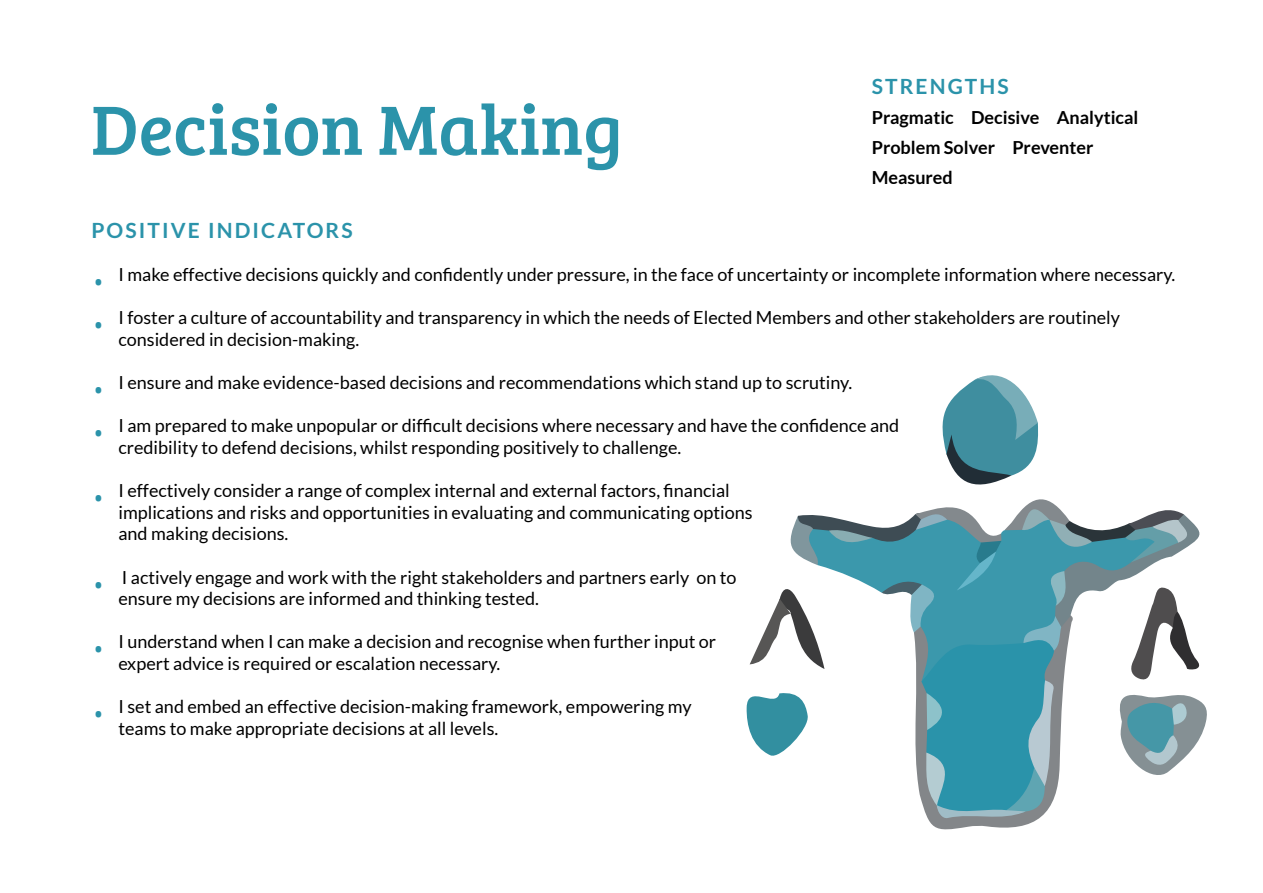
<style>
.page{position:relative;width:1263px;height:893px;background:#fff}
.page>*{position:absolute;margin:0;border:0;box-sizing:border-box;transform-origin:0 0}
.t1{font:72px "Bree Serif";color:#2b93aa}
.t2{font:700 21px "Lato";letter-spacing:.1em;color:#2b93aa}
.t3{font:18px/21.6px "Lato";color:#000}
.t4{font:700 18px/30.2px "Lato";color:#000}
.s1{font-family:"Open Sans";font-weight:300;font-size:37.5px;color:#2b93aa}
</style>
<div class="page">
<svg style="left:746px;top:375px;width:461px;height:455px"></svg>
<h1 class="t1" style="left:91px;top:77px;width:533px">Decision Making</h1>
<p class="t2" style="left:872px;top:74px;width:139px">STRENGTHS</p>
<p class="t4" style="left:872px;top:102px;width:268px">Pragmatic Decisive Analytical<br>Problem Solver Preventer<br>Measured</p>
<p class="t2" style="left:91px;top:218px;width:263px">POSITIVE INDICATORS</p>
<p class="t3" style="left:91px;top:264px;width:1085px"><span class="s1">•</span> I make effective decisions quickly and confidently under pressure, in the face of uncertainty or incomplete information where necessary.</p>
<p class="t3" style="left:118px;top:307px;width:1003px;text-indent:-27px"><span class="s1">•</span> I foster a culture of accountability and transparency in which the needs of Elected Members and other stakeholders are routinely considered in decision-making.</p>
<p class="t3" style="left:91px;top:372px;width:762px"><span class="s1">•</span> I ensure and make evidence-based decisions and recommendations which stand up to scrutiny.</p>
<p class="t3" style="left:118px;top:415px;width:782px;text-indent:-27px"><span class="s1">•</span> I am prepared to make unpopular or difficult decisions where necessary and have the confidence and credibility to defend decisions, whilst responding positively to challenge.</p>
<p class="t3" style="left:118px;top:480px;width:636px;text-indent:-27px"><span class="s1">•</span> I effectively consider a range of complex internal and external factors, financial implications and risks and opportunities in evaluating and communicating options and making decisions.</p>
<p class="t3" style="left:118px;top:566px;width:620px;text-indent:-27px"><span class="s1">•</span> I actively engage and work with the right stakeholders and partners early on to ensure my decisions are informed and thinking tested.</p>
<p class="t3" style="left:118px;top:631px;width:599px;text-indent:-27px"><span class="s1">•</span> I understand when I can make a decision and recognise when further input or expert advice is required or escalation necessary.</p>
<p class="t3" style="left:118px;top:696px;width:575px;text-indent:-27px"><span class="s1">•</span> I set and embed an effective decision-making framework, empowering my teams to make appropriate decisions at all levels.</p>
</div>
